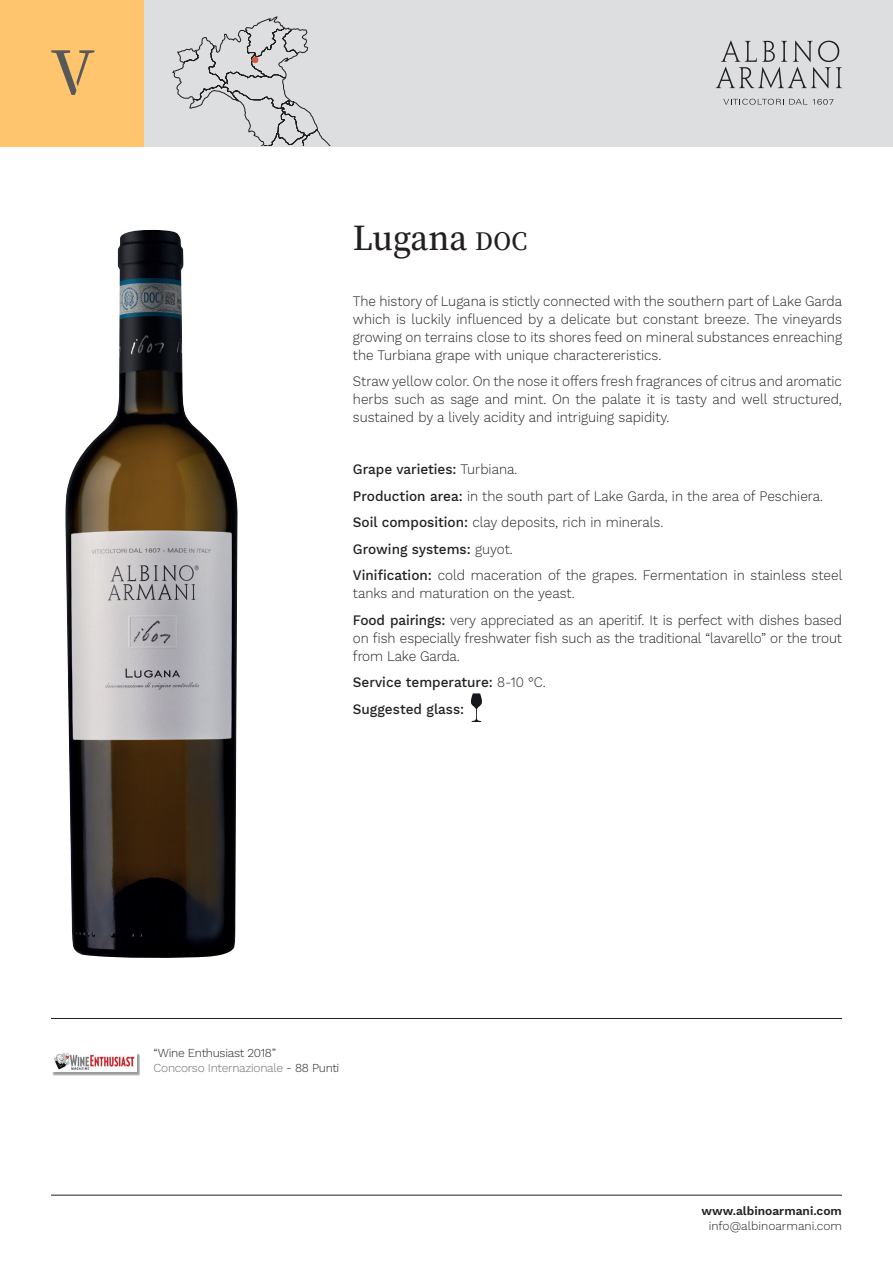
<style>
.page{position:relative;width:893px;height:1263px;background:#fff}
.page>*{position:absolute;margin:0;border:0;box-sizing:border-box;transform-origin:0 0}
.t1{font:600 33px "Noto Serif JP";letter-spacing:-.005em;color:#231f20;scale:.95 1}
.t2{font:300 14.25px/18px "Work Sans";color:#231f20;scale:.95 1}
.t3{font:500 14.25px/26.5px "Work Sans";color:#231f20;scale:.95 1}
.t4{font:300 12px/15px "Work Sans";letter-spacing:-.025em;color:#231f20}
.t5{font:300 12px "Work Sans";color:#231f20}
.t6{font:600 12px "Work Sans";color:#231f20}
.s1{font-size:24px}
.s2{font-weight:500}
.s3{font-weight:300}
.s4{color:#6c6d70}
</style>
<div class="page">
<div style="left:0;top:0;width:146px;height:146px;background:#fec46e"></div>
<div style="left:145px;top:0;width:748px;height:146px;background:#dddee0"></div>
<svg style="left:172px;top:16px;width:159px;height:130px"></svg>
<svg style="left:51px;top:50px;width:43px;height:45px"></svg>
<img style="left:65px;top:230px;width:173px;height:728px">
<hr style="left:51px;top:1195px;width:791px;height:1px;background:#231f20">
<svg style="left:471px;top:693px;width:11px;height:29px"></svg>
<svg style="left:723px;top:99px;width:84px;height:6px"></svg>
<svg style="left:813px;top:99px;width:20px;height:6px"></svg>
<svg style="left:716px;top:41px;width:126px;height:47px"></svg>
<div style="left:52px;top:1053px;width:88px;height:23px;background:#231f20;opacity:.45"></div>
<img style="left:52px;top:1053px;width:84px;height:18px">
<hr style="left:51px;top:1018px;width:791px;height:1px;background:#231f20">
<h1 class="t1" style="left:353px;top:219px;width:185px">Lugana <span class="s1">DOC</span></h1>
<p class="t2" style="left:353px;top:293px;width:517px;text-align:justify">The history of Lugana is stictly connected with the southern part of Lake Garda which is luckily influenced by a delicate but constant breeze. The vineyards growing on terrains close to its shores feed on mineral substances enreaching the Turbiana grape with unique charactereristics.</p>
<p class="t2" style="left:353px;top:373px;width:516px;text-align:justify">Straw yellow color. On the nose it offers fresh fragrances of citrus and aromatic herbs such as sage and mint. On the palate it is tasty and well structured, sustained by a lively acidity and intriguing sapidity.</p>
<p class="t2" style="left:353px;top:457px;width:517px;line-height:26.5px"><span class="s2">Grape varieties:</span> Turbiana.<br><span class="s2">Production area:</span> in the south part of Lake Garda, in the area of Peschiera.<br><span class="s2">Soil composition:</span> clay deposits, rich in minerals.<br><span class="s2">Growing systems:</span> guyot.<br><span class="s2">Vinification:</span> cold maceration of the grapes. Fermentation in stainless steel</p>
<p class="t2" style="left:353px;top:581px;width:516px;line-height:26.5px">tanks and maturation on the yeast.<br><span class="s2">Food pairings:</span> very appreciated as an aperitif. It is perfect with dishes based</p>
<p class="t2" style="left:353px;top:630px;width:516px">on fish especially freshwater fish such as the traditional “lavarello” or the trout from Lake Garda.</p>
<p class="t3" style="left:353px;top:670px;width:204px">Service temperature: <span class="s3">8-10 °C.<br></span>Suggested glass:</p>
<p class="t4" style="left:154px;top:1046px;width:187px">“Wine Enthusiast 2018”<br><span class="s4">Concorso Internazionale</span> - 88 Punti</p>
<p class="t6" style="left:701px;top:1203px;width:142px">www.albinoarmani.com</p>
<p class="t5" style="left:709px;top:1218px;width:135px">info@albinoarmani.com</p>
</div>
